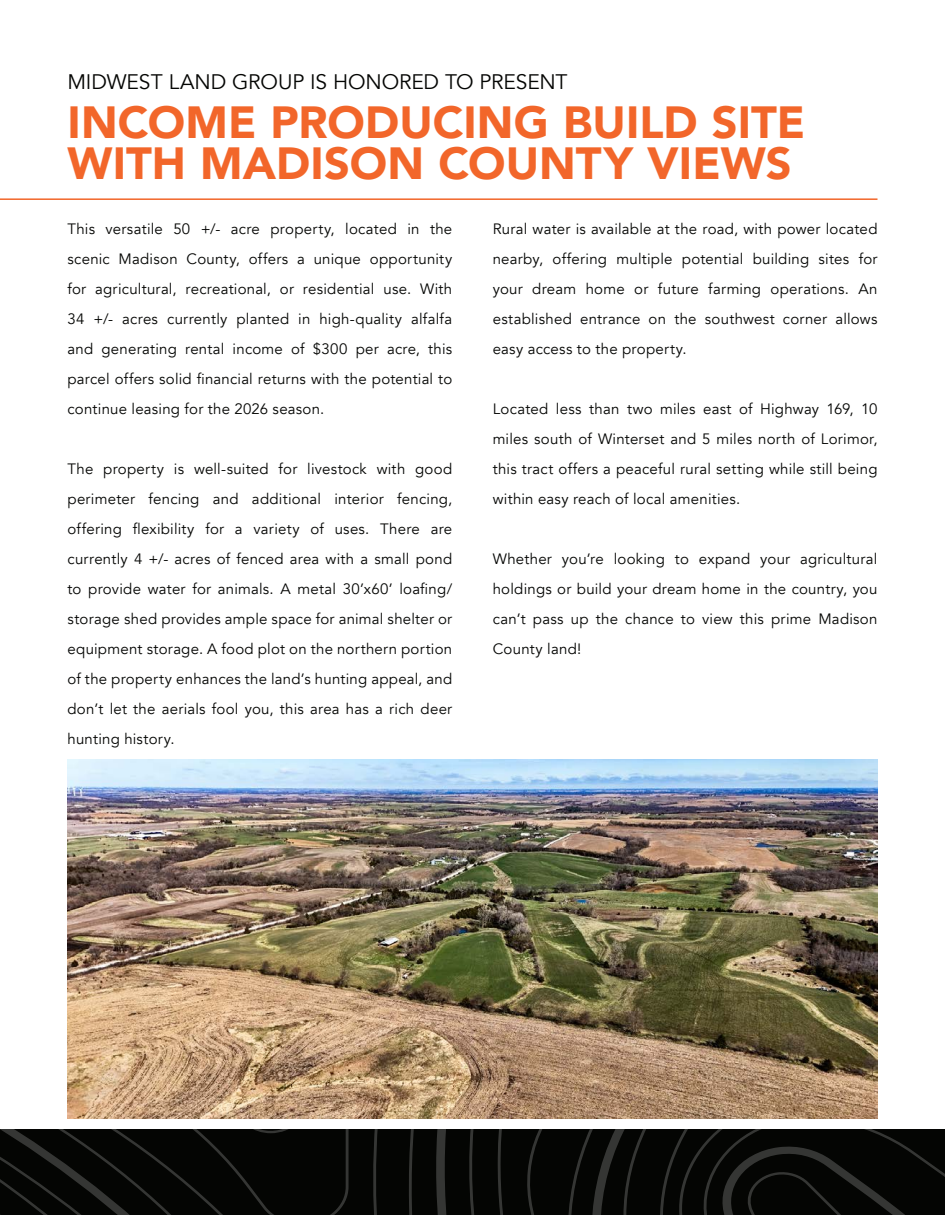
<style>
.page{position:relative;width:945px;height:1215px;background:#fff}
.page>*{position:absolute;margin:0;border:0;box-sizing:border-box;transform-origin:0 0}
.t1{font:900 45px/41.5px "Avenir";letter-spacing:.005em;color:#f2662a}
.t2{font:21px "Avenir";letter-spacing:-.005em;color:#040503}
.t3{font:15px/30px "Avenir";letter-spacing:.015em;color:#040503;text-align:justify}
</style>
<div class="page">
<hr style="left:0;top:198px;width:878px;height:2px;background:#f2662a">
<svg style="left:0;top:1130px;width:945px;height:85px;background:#090a08"></svg>
<img style="left:68px;top:760px;width:810px;height:358px">
<p class="t2" style="left:68px;top:69px;width:502px">MIDWEST LAND GROUP IS HONORED TO PRESENT</p>
<p class="t1" style="left:68px;top:100px;width:739px">INCOME PRODUCING BUILD SITE<br>WITH MADISON COUNTY VIEWS</p>
<p class="t3" style="left:68px;top:214px;width:386px">This versatile 50 +/- acre property, located in the scenic Madison County, offers a unique opportunity for agricultural, recreational, or residential use. With 34 +/- acres currently planted in high-quality alfalfa and generating rental income of $300 per acre, this parcel offers solid financial returns with the potential to continue leasing for the 2026 season.</p>
<p class="t3" style="left:68px;top:454px;width:386px">The property is well-suited for livestock with good perimeter fencing and additional interior fencing, offering flexibility for a variety of uses. There are currently 4 +/- acres of fenced area with a small pond to provide water for animals. A metal 30’x60’ loafing/ storage shed provides ample space for animal shelter or equipment storage. A food plot on the northern portion of the property enhances the land’s hunting appeal, and don’t let the aerials fool you, this area has a rich deer hunting history.</p>
<p class="t3" style="left:493px;top:214px;width:386px">Rural water is available at the road, with power located nearby, offering multiple potential building sites for your dream home or future farming operations. An established entrance on the southwest corner allows easy access to the property.</p>
<p class="t3" style="left:493px;top:394px;width:386px">Located less than two miles east of Highway 169, 10 miles south of Winterset and 5 miles north of Lorimor, this tract offers a peaceful rural setting while still being within easy reach of local amenities.</p>
<p class="t3" style="left:493px;top:544px;width:386px">Whether you’re looking to expand your agricultural holdings or build your dream home in the country, you can’t pass up the chance to view this prime Madison County land!</p>
</div>
